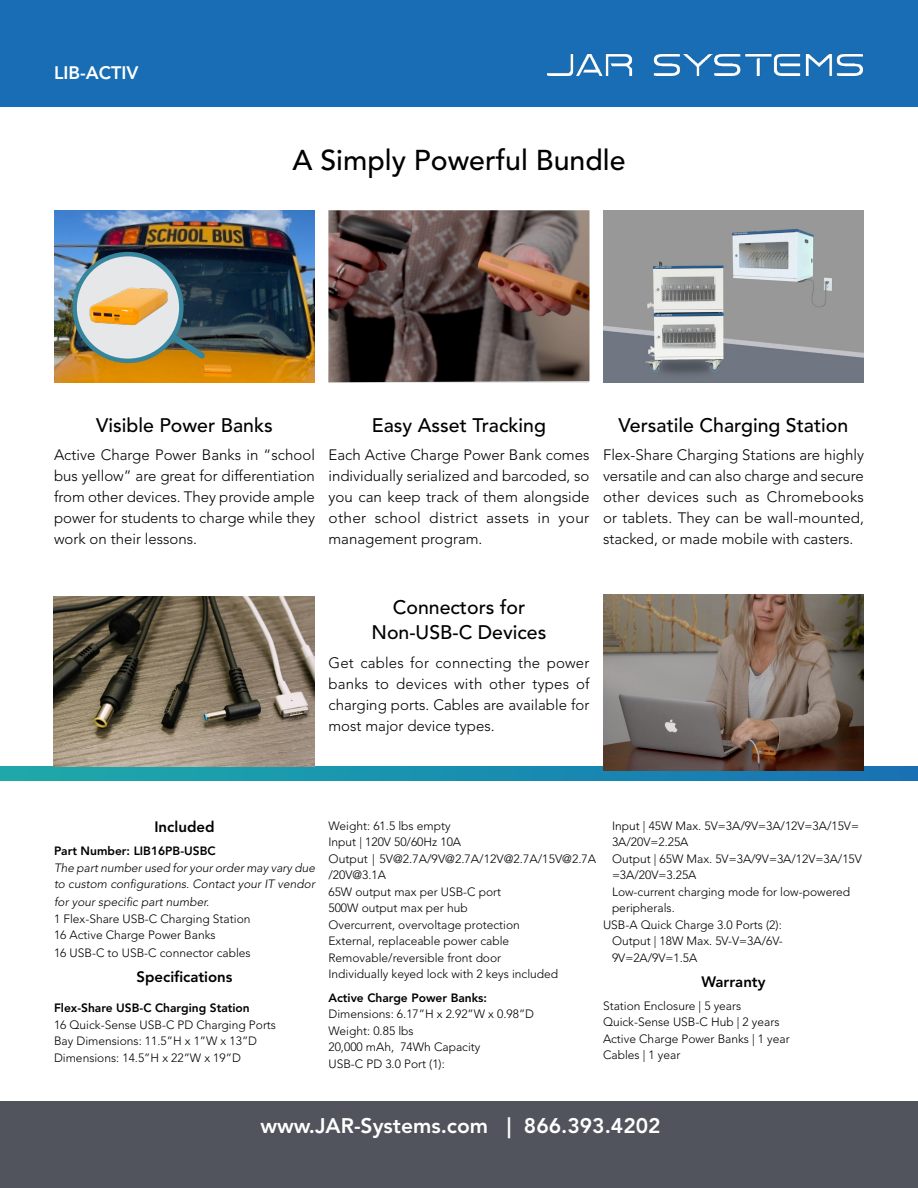
<style>
.page{position:relative;width:918px;height:1188px;background:#fff}
.page>*{position:absolute;margin:0;border:0;box-sizing:border-box;transform-origin:0 0}
.t1{font:500 28.5px "Avenir LT Std";color:#000}
.t2{font:800 21px "Avenir LT Std";color:#fff}
.t3{font:500 19.5px/25.5px "Avenir LT Std";color:#000;text-align:center}
.t4{font:800 18px "Avenir LT Std";color:#fff}
.t5{font:300 15px/21px "Avenir LT Std";color:#000;text-align:justify}
.t6{font:800 15px "Avenir LT Std";color:#000}
.t7{font:300 12px/16.5px "Avenir LT Std";color:#000}
.t8{font:italic 300 12px/16.5px "Avenir LT Std";color:#000}
.t9{font:800 12px "Avenir LT Std";color:#000}
</style>
<div class="page">
<svg style="left:0;top:767px;width:918px;height:13px"></svg>
<img style="left:54px;top:210px;width:261px;height:173px">
<img style="left:328px;top:210px;width:262px;height:172px">
<img style="left:603px;top:210px;width:261px;height:173px">
<svg style="left:118px;top:299px;width:92px;height:65px"></svg>
<svg style="left:75px;top:254px;width:106px;height:107px;fill:#e6e7e8"></svg>
<div style="left:72px;top:252px;width:112px;height:111px;border:4px solid #36859c;border-radius:50%"></div>
<img style="left:84px;top:270px;width:84px;height:83px">
<div style="left:0;top:1102px;width:918px;height:86px;background:#52545d"></div>
<div style="left:0;top:0;width:918px;height:106px;background:#186db4"></div>
<img style="left:547px;top:54px;width:315px;height:21px">
<img style="left:53px;top:596px;width:262px;height:171px">
<img style="left:603px;top:594px;width:261px;height:177px">
<h3 class="t4" style="left:54px;top:62px;width:86px">LIB-ACTIV</h3>
<h1 class="t1" style="left:292px;top:144px;width:335px">A Simply Powerful Bundle</h1>
<h3 class="t3" style="left:96px;top:413px;width:178px">Visible Power Banks</h3>
<p class="t5" style="left:54px;top:445px;width:262px">Active Charge Power Banks in “school bus yellow” are great for differentiation from other devices. They provide ample power for students to charge while they work on their lessons.</p>
<h3 class="t3" style="left:372px;top:413px;width:176px">Easy Asset Tracking</h3>
<p class="t5" style="left:328px;top:445px;width:263px">Each Active Charge Power Bank comes individually serialized and barcoded, so you can keep track of them alongside other school district assets in your management program.</p>
<h3 class="t3" style="left:619px;top:413px;width:231px">Versatile Charging Station</h3>
<p class="t5" style="left:603px;top:445px;width:263px">Flex-Share Charging Stations are highly versatile and can also charge and secure other devices such as Chromebooks or tablets. They can be wall-mounted, stacked, or made mobile with casters.</p>
<h3 class="t3" style="left:372px;top:595px;width:176px">Connectors for<br>Non-USB-C Devices</h3>
<p class="t5" style="left:328px;top:652px;width:263px">Get cables for connecting the power banks to devices with other types of charging ports. Cables are available for most major device types.</p>
<p class="t6" style="left:154px;top:818px;width:62px">Included</p>
<p class="t9" style="left:54px;top:844px;width:163px">Part Number: LIB16PB-USBC</p>
<p class="t8" style="left:54px;top:860px;width:263px">The part number used for your order may vary due to custom configurations. Contact your IT vendor</p>
<p class="t8" style="left:54px;top:894px;width:157px">for your specific part number.</p>
<p class="t7" style="left:54px;top:911px;width:198px">1 Flex-Share USB-C Charging Station<br>16 Active Charge Power Banks</p>
<p class="t7" style="left:54px;top:945px;width:198px">16 USB-C to USB-C connector cables</p>
<p class="t6" style="left:136px;top:968px;width:98px">Specifications</p>
<p class="t9" style="left:54px;top:1001px;width:197px">Flex-Share USB-C Charging Station</p>
<p class="t7" style="left:54px;top:1016px;width:224px">16 Quick-Sense USB-C PD Charging Ports<br>Bay Dimensions: 11.5”H x 1”W x 13”D<br>Dimensions: 14.5”H x 22”W x 19”D</p>
<p class="t7" style="left:328px;top:818px;width:269px">Weight: 61.5 lbs empty<br>Input | 120V 50/60Hz 10A<br>Output | 5V@2.7A/9V@2.7A/12V@2.7A/15V@2.7A /20V@3.1A<br>65W output max per USB-C port<br>500W output max per hub<br>Overcurrent, overvoltage protection<br>External, replaceable power cable<br>Removable/reversible front door<br>Individually keyed lock with 2 keys included</p>
<p class="t9" style="left:328px;top:990px;width:160px">Active Charge Power Banks:</p>
<p class="t7" style="left:328px;top:1006px;width:207px">Dimensions: 6.17”H x 2.92”W x 0.98”D<br>Weight: 0.85 lbs<br>20,000 mAh, 74Wh Capacity<br>USB-C PD 3.0 Port (1):</p>
<p class="t7" style="left:612px;top:818px;width:249px">Input | 45W Max. 5V=3A/9V=3A/12V=3A/15V=</p>
<p class="t7" style="left:612px;top:834px;width:78px">3A/20V=2.25A</p>
<p class="t7" style="left:612px;top:851px;width:251px">Output | 65W Max. 5V=3A/9V=3A/12V=3A/15V</p>
<p class="t7" style="left:612px;top:867px;width:86px">=3A/20V=3.25A</p>
<p class="t7" style="left:612px;top:884px;width:240px">Low-current charging mode for low-powered</p>
<p class="t7" style="left:612px;top:900px;width:64px">peripherals.</p>
<p class="t7" style="left:603px;top:917px;width:180px">USB-A Quick Charge 3.0 Ports (2):</p>
<p class="t7" style="left:612px;top:933px;width:172px">Output | 18W Max. 5V-V=3A/6V-</p>
<p class="t7" style="left:612px;top:950px;width:87px">9V=2A/9V=1.5A</p>
<p class="t6" style="left:701px;top:973px;width:66px">Warranty</p>
<p class="t7" style="left:603px;top:998px;width:188px">Station Enclosure | 5 years<br>Quick-Sense USB-C Hub | 2 years<br>Active Charge Power Banks | 1 year<br>Cables | 1 year</p>
<h2 class="t2" style="left:260px;top:1113px;width:402px">www.JAR-Systems.com | 866.393.4202</h2>
</div>
